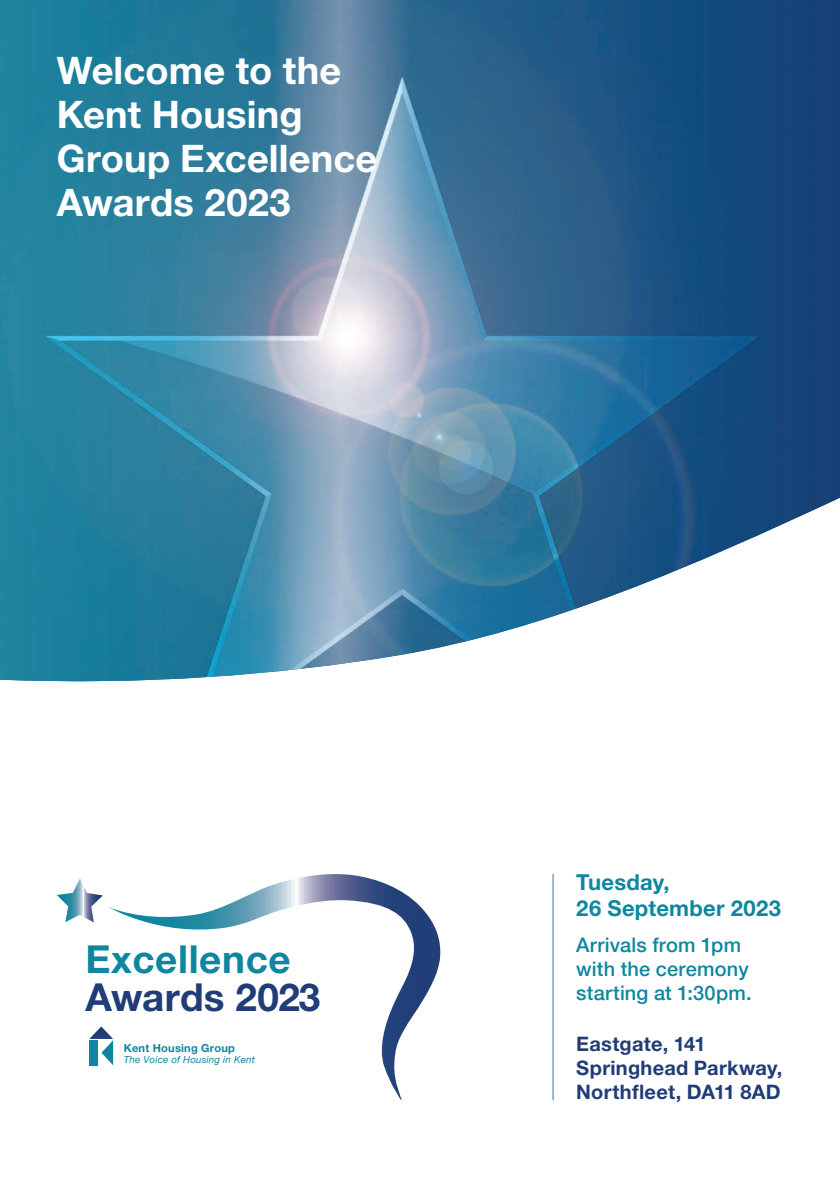
<style>
.page{position:relative;width:840px;height:1191px;background:#fff}
.page>*{position:absolute;margin:0;border:0;box-sizing:border-box;transform-origin:0 0}
.t1{font:700 38.6px "Helvetica Neue LT Std";letter-spacing:.015em;color:#0f86a0}
.t2{font:700 38.6px "Helvetica Neue LT Std";color:#213d77}
.t3{font:700 38px/44px "Helvetica Neue LT Std";letter-spacing:.005em;color:#fff}
.t4{font:700 22px/26.4px "Helvetica Neue LT Std";letter-spacing:.01em;color:#0f86a0}
.t5{font:700 20px/24px "Helvetica Neue LT Std";letter-spacing:.015em;color:#213d77}
.t6{font:500 20px/24px "Helvetica Neue LT";letter-spacing:.01em;color:#0f86a0}
.t7{font:700 11.2px "Helvetica Neue LT Std";letter-spacing:.015em;color:#0f86a0}
.t8{font:italic 9.8px "Helvetica Neue";letter-spacing:.015em;color:#0f86a0}
</style>
<div class="page">
<img style="left:0;top:0;width:839px;height:682px">
<hr style="left:552px;top:874px;width:1px;height:226px;background:#0f86a0">
<svg style="left:108px;top:874px;width:333px;height:225px"></svg>
<svg style="left:57px;top:879px;width:46px;height:43px"></svg>
<svg style="left:89px;top:1026px;width:24px;height:39px"></svg>
<p class="t3" style="left:57px;top:47px;width:322px">Welcome to the<br>Kent Housing<br>Group Excellence<br>Awards 2023</p>
<p class="t1" style="left:85px;top:935px;width:207px">Excellence</p>
<p class="t2" style="left:85px;top:973px;width:236px">Awards 2023</p>
<p class="t7" style="left:124px;top:1040px;width:113px">Kent Housing Group</p>
<p class="t8" style="left:124px;top:1052px;width:132px">The Voice of Housing in Kent</p>
<p class="t4" style="left:576px;top:868px;width:206px">Tuesday,<br>26 September 2023</p>
<p class="t6" style="left:576px;top:932px;width:177px">Arrivals from 1pm with the ceremony starting at 1:30pm.</p>
<p class="t5" style="left:576px;top:1031px;width:208px">Eastgate, 141<br>Springhead Parkway,<br>Northfleet, DA11 8AD</p>
</div>
